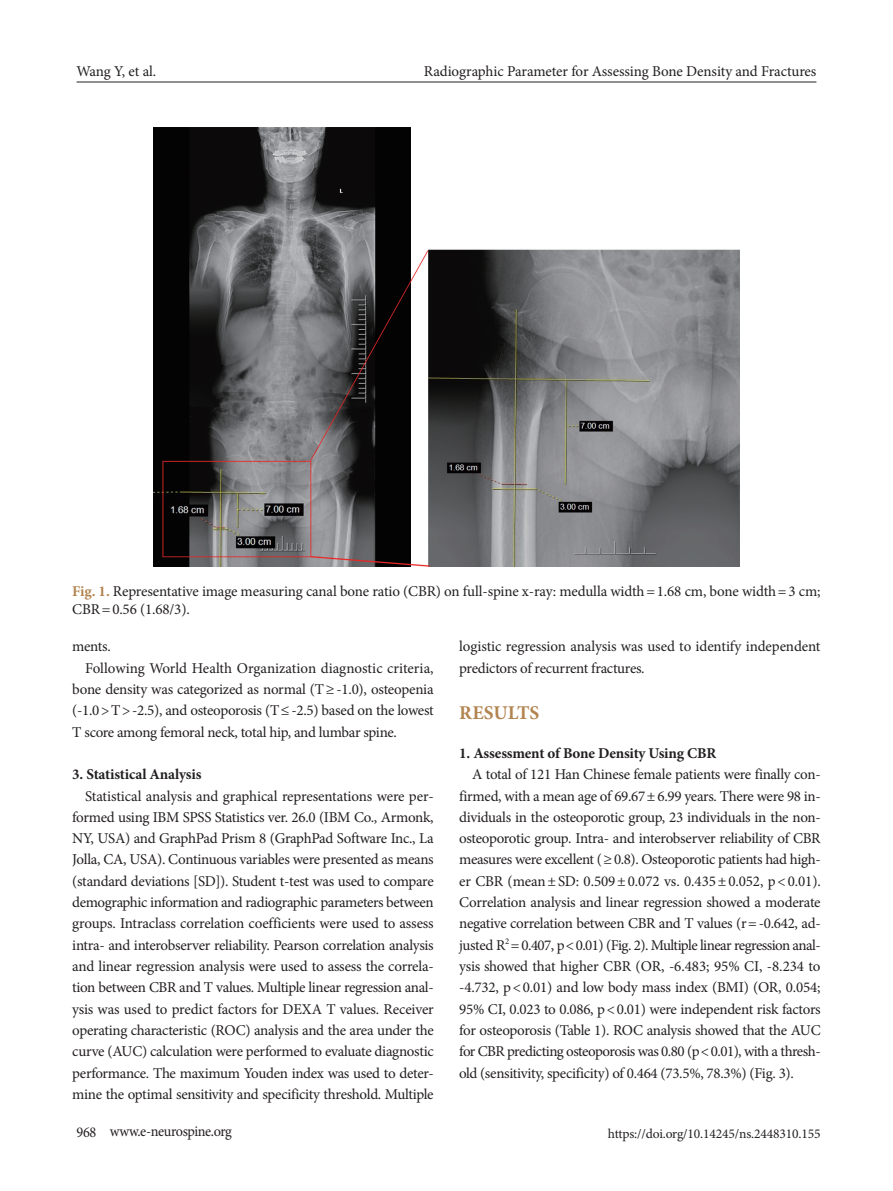
<style>
.page{position:relative;width:893px;height:1191px;background:#fff}
.page>*{position:absolute;margin:0;border:0;box-sizing:border-box;transform-origin:0 0}
.대제목{font:700 19.5px "Minion Pro";color:#b28450}
.본문{font:15px/21.3px "Minion Pro";letter-spacing:-.02em;color:#231f20;text-align:justify}
.표그림캡션{font:15px/18px "Minion Pro";letter-spacing:-.01em;color:#231f20}
.중제목{font:700 15px "Minion Pro";letter-spacing:-.015em;color:#231f20}
.본문-2{font:15px "Minion Pro";letter-spacing:-.02em;color:#231f20;scale:.95 1}
.doi_번호{font:13.5px "Minion Pro";letter-spacing:-.01em;color:#231f20}
.s1{font-weight:700;color:#b28450}
</style>
<div class="page">
<hr style="left:77px;top:82px;width:739px;height:1px;background:#231f20">
<img style="left:154px;top:128px;width:585px;height:439px">
<p class="본문" style="left:77px;top:61px;width:81px">Wang Y, et al.</p>
<p class="본문" style="left:424px;top:61px;width:394px">Radiographic Parameter for Assessing Bone Density and Fractures</p>
<p class="표그림캡션" style="left:72px;top:582px;width:750px"><span class="s1">Fig. 1.</span> Representative image measuring canal bone ratio (CBR) on full-spine x-ray: medulla width = 1.68 cm, bone width = 3 cm;<br>CBR = 0.56 (1.68/3).</p>
<p class="본문" style="left:72px;top:636px;width:40px">ments.</p>
<p class="본문" style="left:72px;top:657px;width:363px;text-indent:13px">Following World Health Organization diagnostic criteria, bone density was categorized as normal (T≥ -1.0), osteopenia (-1.0&gt; T&gt; -2.5), and osteoporosis (T≤ -2.5) based on the lowest T score among femoral neck, total hip, and lumbar spine.</p>
<p class="중제목" style="left:72px;top:764px;width:131px">3. Statistical Analysis</p>
<p class="본문" style="left:72px;top:785px;width:363px;text-indent:13px">Statistical analysis and graphical representations were per&shy;formed using IBM SPSS Statistics ver. 26.0 (IBM Co., Armonk, NY, USA) and GraphPad Prism 8 (GraphPad Software Inc., La Jolla, CA, USA). Continuous variables were presented as means (standard deviations [SD]). Student t-test was used to compare demographic information and radiographic parameters between groups. Intraclass correlation coefficients were used to assess intra- and interobserver reliability. Pearson correlation analysis and linear regression analysis were used to assess the correla&shy;tion between CBR and T values. Multiple linear regression anal&shy;ysis was used to predict factors for DEXA T values. Receiver operating characteristic (ROC) analysis and the area under the curve (AUC) calculation were performed to evaluate diagnostic performance. The maximum Youden index was used to deter&shy;mine the optimal sensitivity and specificity threshold. Multiple</p>
<p class="본문" style="left:459px;top:636px;width:363px">logistic regression analysis was used to identify independent predictors of recurrent fractures.</p>
<p class="대제목" style="left:459px;top:699px;width:82px">RESULTS</p>
<p class="중제목" style="left:459px;top:742px;width:259px">1. Assessment of Bone Density Using CBR</p>
<p class="본문" style="left:459px;top:764px;width:363px;text-indent:13px">A total of 121 Han Chinese female patients were finally con&shy;firmed, with a mean age of 69.67± 6.99 years. There were 98 in&shy;dividuals in the osteoporotic group, 23 individuals in the non&shy;osteoporotic group. Intra- and interobserver reliability of CBR measures were excellent (≥ 0.8). Osteoporotic patients had high&shy;er CBR (mean ± SD: 0.509 ± 0.072 vs. 0.435 ± 0.052, p &lt; 0.01).<br>Correlation analysis and linear regression showed a moderate negative correlation between CBR and T values (r= -0.642, ad&shy;justed R<sup>2</sup> = 0.407, p&lt;0.01) (Fig. 2). Multiple linear regression anal&shy;ysis showed that higher CBR (OR, -6.483; 95% CI, -8.234 to -4.732, p&lt; 0.01) and low body mass index (BMI) (OR, 0.054; 95% CI, 0.023 to 0.086, p&lt; 0.01) were independent risk factors for osteoporosis (Table 1). ROC analysis showed that the AUC for CBR predicting osteoporosis was 0.80 (p&lt;0.01), with a thresh&shy;old (sensitivity, specificity) of 0.464 (73.5%, 78.3%) (Fig. 3).</p>
<p class="본문-2" style="left:77px;top:1121px;width:165px">968 www.e-neurospine.org</p>
<p class="doi_번호" style="left:608px;top:1124px;width:214px">https://doi.org/10.14245/ns.2448310.155</p>
</div>
